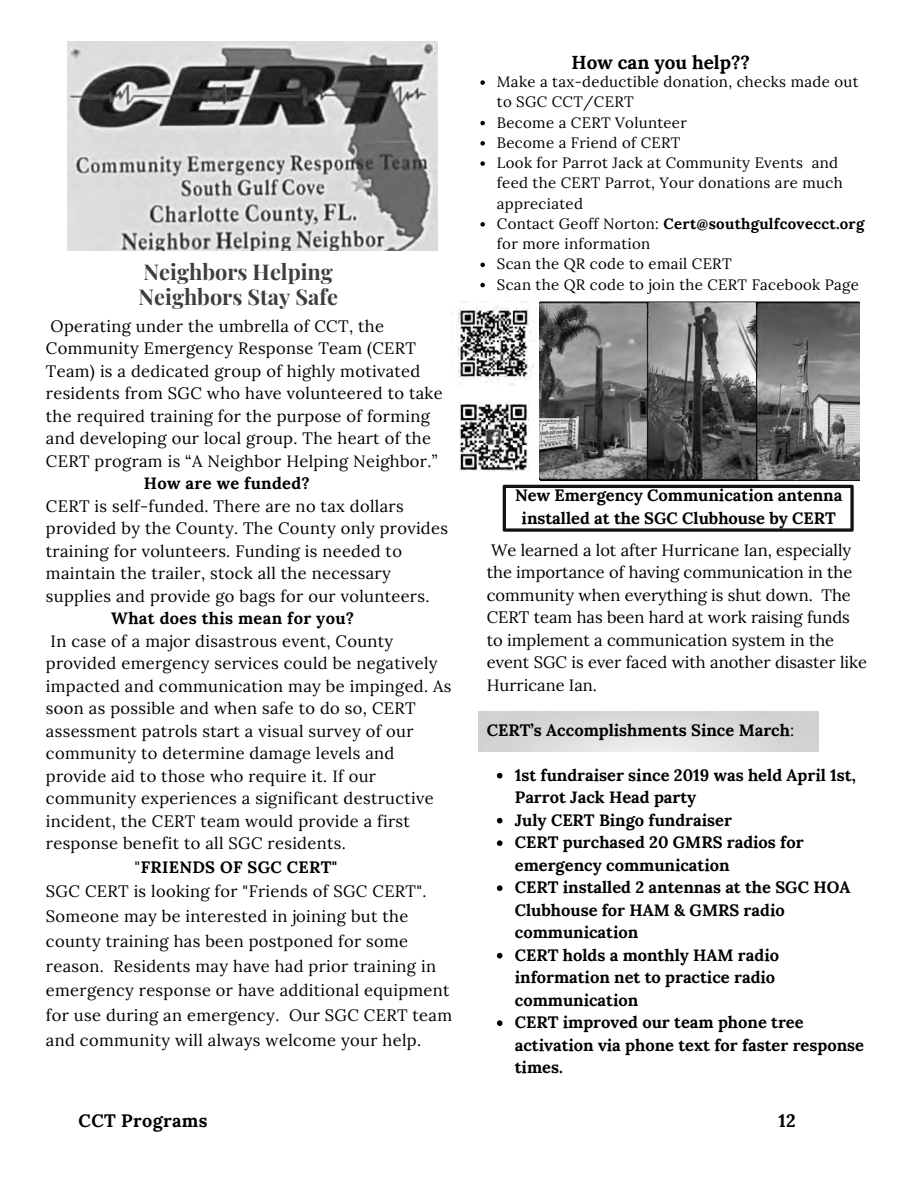
<style>
.page{position:relative;width:918px;height:1188px;background:#fff}
.page>*{position:absolute;margin:0;border:0;box-sizing:border-box;transform-origin:0 0}
.t1{font:700 21.75px/24.8px "Playfair Display";color:#3e3e3e}
.t2{font:700 18.9px "Lora";color:#000}
.t3{font:700 18px "Lora";letter-spacing:.02em;color:#000}
.t4{font:16.5px/22.5px "Lora";letter-spacing:.02em;color:#000}
.t5{font:700 16.5px/22.5px "Lora";color:#000;text-align:center}
.t6{font:16.5px/22.5px "Lora";color:#000}
.t7{font:700 16.5px "Lora";letter-spacing:.02em;color:#000}
.t8{font:15px/20.2px "Lora";letter-spacing:.02em;color:#000}
.s1{font-weight:400}
.s2{font-weight:700}
</style>
<div class="page">
<img style="left:68px;top:42px;width:370px;height:208px">
<img style="left:456px;top:301px;width:78px;height:85px">
<img style="left:459px;top:402px;width:70px;height:69px">
<img style="left:540px;top:302px;width:319px;height:178px">
<svg style="left:503px;top:485px;width:351px;height:47px"></svg>
<svg style="left:480px;top:80px;width:5px;height:5px"></svg>
<svg style="left:480px;top:121px;width:5px;height:4px"></svg>
<svg style="left:480px;top:141px;width:5px;height:5px"></svg>
<svg style="left:480px;top:161px;width:5px;height:5px"></svg>
<svg style="left:480px;top:222px;width:5px;height:5px"></svg>
<svg style="left:480px;top:263px;width:5px;height:4px"></svg>
<svg style="left:480px;top:283px;width:5px;height:4px"></svg>
<svg style="left:497px;top:773px;width:6px;height:5px"></svg>
<svg style="left:497px;top:818px;width:6px;height:5px"></svg>
<svg style="left:497px;top:840px;width:6px;height:6px"></svg>
<svg style="left:497px;top:885px;width:6px;height:6px"></svg>
<svg style="left:497px;top:953px;width:6px;height:5px"></svg>
<svg style="left:497px;top:1020px;width:6px;height:6px"></svg>
<h1 class="t1" style="left:138px;top:259px;width:201px">Neighbors Helping<br>Neighbors Stay Safe</h1>
<p class="t4" style="left:46px;top:314px;width:398px">Operating under the umbrella of CCT, the Community Emergency Response Team (CERT Team) is a dedicated group of highly motivated residents from SGC who have volunteered to take the required training for the purpose of forming and developing our local group. The heart of the CERT program is “A Neighbor Helping Neighbor.”</p>
<p class="t7" style="left:144px;top:473px;width:167px">How are we funded?</p>
<p class="t4" style="left:46px;top:494px;width:404px">CERT is self-funded. There are no tax dollars provided by the County. The County only provides training for volunteers. Funding is needed to maintain the trailer, stock all the necessary supplies and provide go bags for our volunteers.</p>
<p class="t7" style="left:111px;top:607px;width:244px">What does this mean for you?</p>
<p class="t4" style="left:51px;top:629px;width:344px">In case of a major disastrous event, County</p>
<p class="t4" style="left:46px;top:652px;width:393px">provided emergency services could be negatively</p>
<p class="t4" style="left:46px;top:674px;width:407px">impacted and communication may be impinged. As</p>
<p class="t4" style="left:46px;top:697px;width:371px">soon as possible and when safe to do so, CERT</p>
<p class="t4" style="left:46px;top:719px;width:369px">assessment patrols start a visual survey of our</p>
<p class="t4" style="left:46px;top:742px;width:350px">community to determine damage levels and</p>
<p class="t4" style="left:46px;top:764px;width:332px">provide aid to those who require it. If our</p>
<p class="t4" style="left:46px;top:787px;width:389px">community experiences a significant destructive</p>
<p class="t4" style="left:46px;top:809px;width:366px">incident, the CERT team would provide a first</p>
<p class="t4" style="left:46px;top:832px;width:301px">response benefit to all SGC residents.</p>
<p class="t7" style="left:135px;top:856px;width:204px"><span class="s1">"</span>FRIENDS OF SGC CERT"</p>
<p class="t4" style="left:46px;top:880px;width:382px">SGC CERT is looking for "Friends of SGC CERT".</p>
<p class="t4" style="left:46px;top:905px;width:364px">Someone may be interested in joining but the</p>
<p class="t4" style="left:46px;top:930px;width:364px">county training has been postponed for some</p>
<p class="t4" style="left:46px;top:954px;width:392px">reason. Residents may have had prior training in</p>
<p class="t4" style="left:46px;top:979px;width:405px">emergency response or have additional equipment</p>
<p class="t4" style="left:46px;top:1004px;width:408px">for use during an emergency. Our SGC CERT team</p>
<p class="t4" style="left:46px;top:1029px;width:377px">and community will always welcome your help.</p>
<p class="t2" style="left:572px;top:50px;width:180px">How can you help??</p>
<p class="t8" style="left:497px;top:71px;width:369px">Make a tax-deductible donation, checks made out to SGC CCT/CERT<br>Become a CERT Volunteer<br>Become a Friend of CERT<br>Look for Parrot Jack at Community Events and feed the CERT Parrot, Your donations are much appreciated<br>Contact Geoff Norton: <span class="s2">Cert@southgulfcovecct.org </span>for more information<br>Scan the QR code to email CERT<br>Scan the QR code to join the CERT Facebook Page</p>
<p class="t5" style="left:515px;top:484px;width:329px">New Emergency Communication antenna installed at the SGC Clubhouse by CERT</p>
<p class="t6" style="left:487px;top:538px;width:382px">We learned a lot after Hurricane Ian, especially the importance of having communication in the community when everything is shut down. The CERT team has been hard at work raising funds to implement a communication system in the event SGC is ever faced with another disaster like Hurricane Ian.</p>
<p class="t5" style="left:487px;top:718px;width:309px">CERT’s Accomplishments Since March<span class="s1">:</span></p>
<p class="t5" style="left:515px;top:763px;width:351px;text-align:left">1st fundraiser since 2019 was held April 1st,<br>Parrot Jack Head party<br>July CERT Bingo fundraiser<br>CERT purchased 20 GMRS radios for emergency communication<br>CERT installed 2 antennas at the SGC HOA<br>Clubhouse for HAM &amp; GMRS radio communication<br>CERT holds a monthly HAM radio information net to practice radio communication<br>CERT improved our team phone tree activation via phone text for faster response times.</p>
<p class="t3" style="left:79px;top:1109px;width:130px">CCT Programs</p>
<p class="t3" style="left:778px;top:1109px;width:19px">12</p>
</div>
